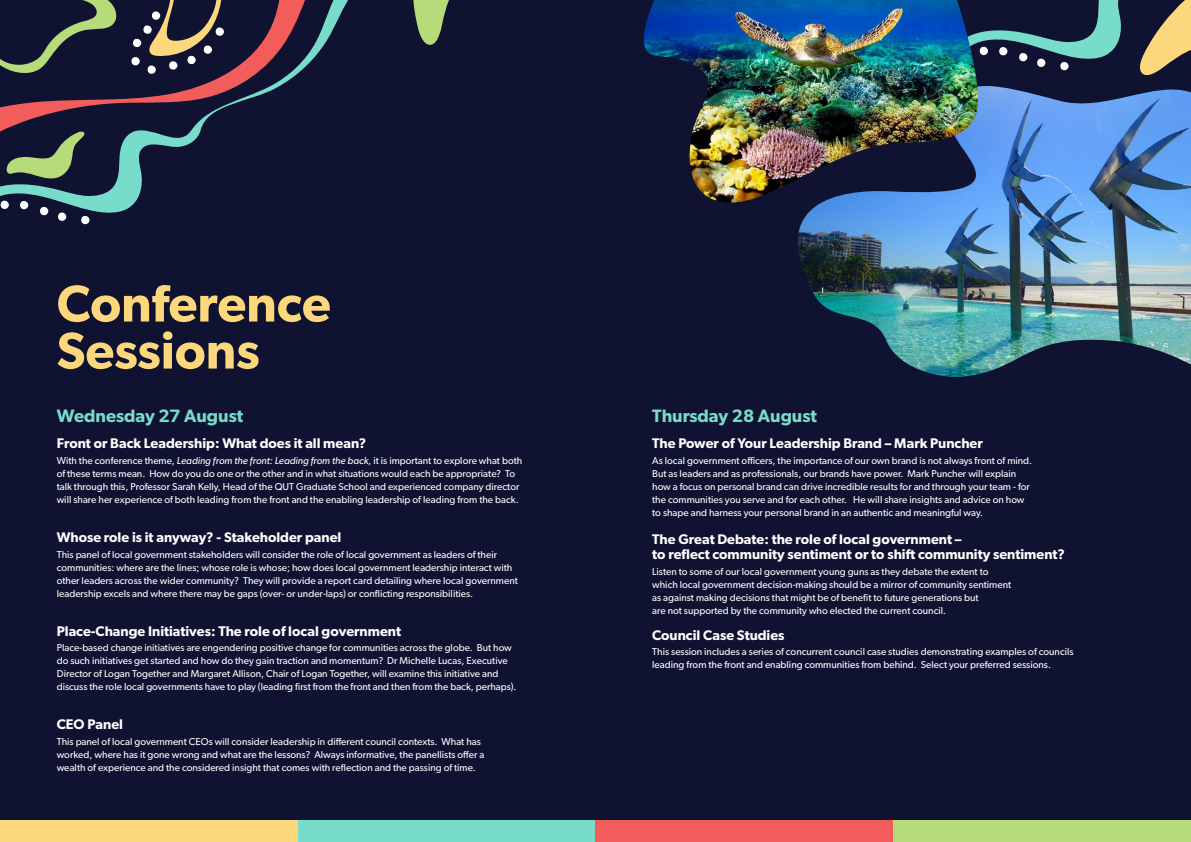
<style>
.page{position:relative;width:1191px;height:842px;background:#0f1231}
.page>*{position:absolute;margin:0;border:0;box-sizing:border-box;transform-origin:0 0}
.t1{font:600 52px/47px "Gibson";color:#fcd77b}
.t2{font:600 18px "Gibson";color:#78dcca}
.t3{font:600 14px/15px "Gibson";color:#fff}
.t4{font:10px/13px "Gibson";color:#fff}
.s1{font-style:italic}
</style>
<div class="page">
<div style="left:298px;top:820px;width:297px;height:21px;background:#78dcca"></div>
<div style="left:0;top:820px;width:298px;height:21px;background:#fcd77b"></div>
<div style="left:893px;top:820px;width:298px;height:21px;background:#b6dc7a"></div>
<div style="left:595px;top:820px;width:298px;height:21px;background:#f25d5c"></div>
<svg style="left:58px;top:219px;width:8px;height:2px"></svg>
<svg style="left:81px;top:219px;width:9px;height:6px"></svg>
<svg style="left:0;top:0;width:348px;height:219px"></svg>
<svg style="left:413px;top:0;width:36px;height:45px"></svg>
<svg style="left:983px;top:0;width:208px;height:76px"></svg>
<svg style="left:129px;top:0;width:106px;height:75px"></svg>
<svg style="left:0;top:0;width:119px;height:75px"></svg>
<img style="left:797px;top:86px;width:394px;height:292px">
<img style="left:643px;top:0;width:340px;height:204px">
<h1 class="t1" style="left:57px;top:279px;width:276px">Conference<br>Sessions</h1>
<h2 class="t2" style="left:57px;top:405px;width:188px">Wednesday 27 August</h2>
<h3 class="t3" style="left:57px;top:435px;width:311px">Front or Back Leadership: What does it all mean?</h3>
<p class="t4" style="left:57px;top:454px;width:467px">With the conference theme, <span class="s1">Leading from the front: Leading from the back,</span> it is important to explore what both of these terms mean. How do you do one or the other and in what situations would each be appropriate? To talk through this, Professor Sarah Kelly, Head of the QUT Graduate School and experienced company director will share her experience of both leading from the front and the enabling leadership of leading from the back.</p>
<h3 class="t3" style="left:57px;top:529px;width:286px">Whose role is it anyway? - Stakeholder panel</h3>
<p class="t4" style="left:57px;top:547px;width:463px">This panel of local government stakeholders will consider the role of local government as leaders of their communities: where are the lines; whose role is whose; how does local government leadership interact with other leaders across the wider community? They will provide a report card detailing where local government leadership excels and where there may be gaps (over- or under-laps) or conflicting responsibilities.</p>
<h3 class="t3" style="left:57px;top:623px;width:346px">Place-Change Initiatives: The role of local government</h3>
<p class="t4" style="left:57px;top:641px;width:461px">Place-based change initiatives are engendering positive change for communities across the globe. But how do such initiatives get started and how do they gain traction and momentum? Dr Michelle Lucas, Executive Director of Logan Together and Margaret Allison, Chair of Logan Together, will examine this initiative and discuss the role local governments have to play (leading first from the front and then from the back, perhaps).</p>
<h3 class="t3" style="left:57px;top:717px;width:68px">CEO Panel</h3>
<p class="t4" style="left:57px;top:735px;width:429px">This panel of local government CEOs will consider leadership in different council contexts. What has worked, where has it gone wrong and what are the lessons? Always informative, the panellists offer a wealth of experience and the considered insight that comes with reflection and the passing of time.</p>
<h2 class="t2" style="left:652px;top:405px;width:166px">Thursday 28 August</h2>
<h3 class="t3" style="left:652px;top:435px;width:332px">The Power of Your Leadership Brand – Mark Puncher</h3>
<p class="t4" style="left:652px;top:454px;width:381px">As local government officers, the importance of our own brand is not always front of mind.<br>But as leaders and as professionals, our brands have power. Mark Puncher will explain how a focus on personal brand can drive incredible results for and through your team - for the communities you serve and for each other. He will share insights and advice on how to shape and harness your personal brand in an authentic and meaningful way.</p>
<h3 class="t3" style="left:652px;top:531px;width:414px">The Great Debate: the role of local government –<br>to reflect community sentiment or to shift community sentiment?</h3>
<p class="t4" style="left:652px;top:564px;width:360px">Listen to some of our local government young guns as they debate the extent to which local government decision-making should be a mirror of community sentiment as against making decisions that might be of benefit to future generations but<br>are not supported by the community who elected the current council.</p>
<h3 class="t3" style="left:652px;top:627px;width:134px">Council Case Studies</h3>
<p class="t4" style="left:652px;top:645px;width:423px">This session includes a series of concurrent council case studies demonstrating examples of councils leading from the front and enabling communities from behind. Select your preferred sessions.</p>
</div>
